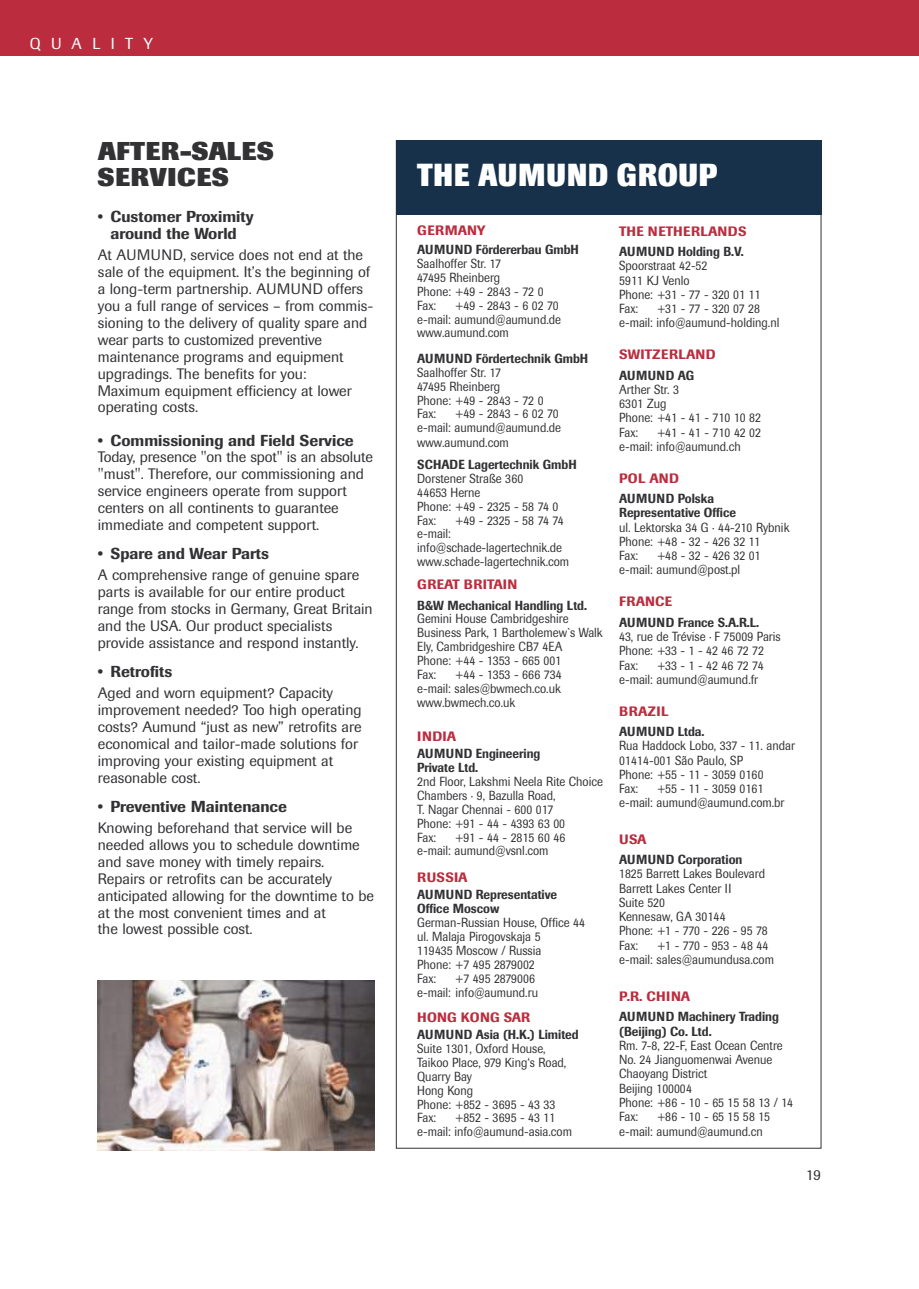
<style>
.page{position:relative;width:919px;height:1289px;background:#fff}
.page>*{position:absolute;margin:0;border:0;box-sizing:border-box;transform-origin:0 0}
.t1{font:800 31.5px "Imago";letter-spacing:.04em;color:#fff;scale:.85 1}
.t2{font:800 25.5px/25.5px "Imago";letter-spacing:.02em;color:#323235}
.t3{font:500 15.75px/17.2px "Imago";color:#323235;text-align:center}
.t4{font:15.75px "Imago";letter-spacing:.66em;color:#fff}
.t5{font:15px/16.8px "Imago";color:#323235}
.t6{font:500 13.5px "Imago";letter-spacing:.02em;color:#bb2d3e}
.t7{font:13.05px/13.8px "Imago";color:#323235;scale:.9 1}
.t8{font:500 13.05px/13.8px "Imago";color:#323235;scale:.9 1}
.t9{font:500 13.05px "Imago";letter-spacing:.02em;color:#323235;scale:.9 1}
.t10{font:500 13.05px "Imago";letter-spacing:.04em;color:#323235;scale:.9 1}
</style>
<div class="page">
<div style="left:0;top:0;width:17px;height:55px;background:#bb2d3e"></div>
<div style="left:9px;top:0;width:909px;height:55px;background:#bb2d3e"></div>
<img style="left:98px;top:980px;width:276px;height:170px">
<div style="left:396px;top:140px;width:425px;height:75px;background:#163149"></div>
<p class="t4" style="left:30px;top:38px;width:125px">QUALITY</p>
<h2 class="t2" style="left:98px;top:141px;width:177px">AFTER-SALES<br>SERVICES</h2>
<p class="t3" style="left:98px;top:209px;width:157px">• Customer Proximity around the World</p>
<p class="t5" style="left:98px;top:248px;width:277px">At AUMUND, service does not end at the sale of the equipment. It’s the beginning of a long-term partnership. AUMUND offers you a full range of services – from commis&shy;sioning to the delivery of quality spare and wear parts to customized preventive maintenance programs and equipment upgradings. The benefits for you:<br>Maxi mum equipment efficiency at lower operating costs.</p>
<p class="t3" style="left:98px;top:433px;width:257px">• Commissioning and Field Service</p>
<p class="t5" style="left:98px;top:450px;width:276px">Today, presence "on the spot" is an absolute "must". Therefore, our commissioning and service engineers operate from support centers on all continents to guarantee immediate and competent support.</p>
<p class="t3" style="left:98px;top:546px;width:173px">• Spare and Wear Parts</p>
<p class="t5" style="left:98px;top:568px;width:276px">A comprehensive range of genuine spare parts is available for our entire product range from stocks in Germany, Great Britain and the USA. Our product specialists provide assistance and respond instantly.</p>
<p class="t3" style="left:98px;top:664px;width:76px">• Retrofits</p>
<p class="t5" style="left:98px;top:686px;width:265px">Aged and worn equipment? Capacity improvement needed? Too high operating costs? Aumund “just as new” retrofits are economical and tailor-made solutions for improving your existing equipment at reasonable cost.</p>
<p class="t3" style="left:98px;top:799px;width:190px">• Preventive Maintenance</p>
<p class="t5" style="left:98px;top:821px;width:277px">Knowing beforehand that service will be needed allows you to schedule downtime and save money with timely repairs.<br>Repairs or retrofits can be accurately anticipated allowing for the downtime to be at the most convenient times and at<br>the lowest possible cost.</p>
<h1 class="t1" style="left:417px;top:163px;width:354px">THE AUMUND GROUP</h1>
<p class="t6" style="left:417px;top:226px;width:70px">GERMANY</p>
<p class="t8" style="left:417px;top:244px;width:181px">AUMUND Fördererbau GmbH</p>
<p class="t7" style="left:417px;top:258px;width:142px">Saalhoffer Str. 17<br>47495 Rheinberg<br>Phone: +49 - 2843 - 72 0<br>Fax:</p>
<p class="t7" style="left:417px;top:299px;width:161px;text-indent:38px">+49 - 2843 - 6 02 70 e-mail: aumund@aumund.de www.aumund.com</p>
<p class="t8" style="left:417px;top:353px;width:191px">AUMUND Fördertechnik GmbH</p>
<p class="t7" style="left:417px;top:366px;width:142px">Saalhoffer Str. 17<br>47495 Rheinberg<br>Phone: +49 - 2843 - 72 0<br>Fax:</p>
<p class="t7" style="left:417px;top:408px;width:161px;text-indent:38px">+49 - 2843 - 6 02 70 e-mail: aumund@aumund.de www.aumund.com</p>
<p class="t8" style="left:417px;top:459px;width:179px">SCHADE Lagertechnik GmbH</p>
<p class="t7" style="left:417px;top:473px;width:158px">Dorstener Straße 360<br>44653 Herne<br>Phone: +49 - 2325 - 58 74 0<br>Fax:</p>
<p class="t7" style="left:455px;top:514px;width:122px">+49 - 2325 - 58 74 74</p>
<p class="t7" style="left:417px;top:528px;width:170px">e-mail: info@schade-lagertechnik.de www.schade-lagertechnik.com</p>
<p class="t6" style="left:417px;top:579px;width:102px">GREAT BRITAIN</p>
<p class="t8" style="left:417px;top:599px;width:190px">B&amp;W Mechanical Handling Ltd.</p>
<p class="t7" style="left:417px;top:613px;width:208px">Gemini House Cambridgeshire<br>Business Park, 1 Bartholemew`s Walk<br>Ely, Cambridgeshire CB7 4EA<br>Phone: +44 - 1353 - 665 001<br>Fax:</p>
<p class="t7" style="left:417px;top:668px;width:162px;text-align:justify;text-indent:38px">+44 - 1353 - 666 734 e-mail: sales@bwmech.co.uk www.bwmech.co.uk</p>
<p class="t6" style="left:417px;top:731px;width:40px">INDIA</p>
<p class="t8" style="left:417px;top:748px;width:138px">AUMUND Engineering<br>Private Ltd.</p>
<p class="t7" style="left:417px;top:775px;width:208px">2nd Floor, Lakshmi Neela Rite Choice<br>Chambers · 9, Bazulla Road,<br>T. Nagar Chennai - 600 017<br>Phone: +91 - 44 - 4393 63 00<br>Fax:</p>
<p class="t7" style="left:417px;top:831px;width:166px;text-indent:38px">+91 - 44 - 2815 60 46 e-mail: aumund@vsnl.com</p>
<p class="t6" style="left:417px;top:872px;width:52px">RUSSIA</p>
<p class="t8" style="left:417px;top:889px;width:157px">AUMUND Representative<br>Office Moscow</p>
<p class="t7" style="left:417px;top:917px;width:188px">German-Russian House, Office 44 ul. Malaja Pirogovskaja 5<br>119435 Moscow / Russia<br>Phone: +7 495 2879002<br>Fax:</p>
<p class="t7" style="left:417px;top:972px;width:136px;text-align:right">+7 495 2879006<br>e-mail: info@aumund.ru</p>
<p class="t6" style="left:417px;top:1012px;width:114px">HONG KONG SAR</p>
<p class="t8" style="left:417px;top:1028px;width:181px">AUMUND Asia (H.K.) Limited</p>
<p class="t7" style="left:417px;top:1042px;width:167px">Suite 1301, Oxford House,<br>Taikoo Place, 979 King‘s Road,<br>Quarry Bay<br>Hong Kong<br>Phone: +852 - 3695 - 43 33<br>Fax:</p>
<p class="t7" style="left:417px;top:1112px;width:173px;text-indent:38px">+852 - 3695 - 43 11 e-mail: info@aumund-asia.com</p>
<p class="t6" style="left:619px;top:226px;width:129px">THE NETHERLANDS</p>
<p class="t8" style="left:619px;top:246px;width:140px">AUMUND Holding B.V.</p>
<p class="t7" style="left:619px;top:260px;width:158px;line-height:14.2px">Spoorstraat 42-52<br>5911 KJ Venlo<br>Phone: +31 - 77 - 320 01 11<br>Fax:</p>
<p class="t7" style="left:619px;top:303px;width:179px;line-height:14.2px;text-indent:38px">+31 - 77 - 320 07 28 e-mail: info@aumund-holding.nl</p>
<p class="t6" style="left:619px;top:349px;width:98px">SWITZERLAND</p>
<p class="t10" style="left:619px;top:370px;width:85px">AUMUND AG</p>
<p class="t7" style="left:619px;top:383px;width:159px;line-height:14.2px">Arther Str. 3<br>6301 Zug<br>Phone: +41 - 41 - 710 10 82<br>Fax:</p>
<p class="t7" style="left:619px;top:426px;width:159px;line-height:14.2px;text-indent:38px">+41 - 41 - 710 42 02 e-mail: info@aumund.ch</p>
<p class="t6" style="left:619px;top:473px;width:61px">POL AND</p>
<p class="t8" style="left:619px;top:493px;width:131px;line-height:14.2px">AUMUND Polska<br>Representative Office</p>
<p class="t7" style="left:619px;top:521px;width:191px;line-height:14.2px">ul. Lektorska 34 G · 44-210 Rybnik<br>Phone: +48 - 32 - 426 32 11<br>Fax:</p>
<p class="t7" style="left:619px;top:550px;width:159px;line-height:14.2px;text-indent:38px">+48 - 32 - 426 32 01 e-mail: aumund@post.pl</p>
<p class="t6" style="left:619px;top:596px;width:54px">FRANCE</p>
<p class="t8" style="left:619px;top:616px;width:157px">AUMUND France S.A.R.L.</p>
<p class="t7" style="left:619px;top:630px;width:181px;line-height:14.2px">43, rue de Trévise · F 75009 Paris<br>Phone: +33 - 1 - 42 46 72 72<br>Fax:</p>
<p class="t7" style="left:619px;top:659px;width:162px;line-height:14.2px;text-indent:38px">+33 - 1 - 42 46 72 74 e-mail: aumund@aumund.fr</p>
<p class="t6" style="left:619px;top:706px;width:51px">BRAZIL</p>
<p class="t9" style="left:619px;top:726px;width:96px">AUMUND Ltda.</p>
<p class="t7" style="left:619px;top:740px;width:197px;line-height:14.2px">Rua Haddock Lobo, 337 - 11. andar<br>01414-001 São Paulo, SP<br>Phone: +55 - 11 - 3059 0160<br>Fax:</p>
<p class="t7" style="left:619px;top:782px;width:185px;line-height:14.2px;text-indent:38px">+55 - 11 - 3059 0161 e-mail: aumund@aumund.com.br</p>
<p class="t6" style="left:619px;top:834px;width:29px">USA</p>
<p class="t8" style="left:619px;top:854px;width:138px">AUMUND Corporation</p>
<p class="t7" style="left:619px;top:868px;width:166px;line-height:14.2px">1825 Barrett Lakes Boulevard<br>Barrett Lakes Center II<br>Suite 520<br>Kennesaw, GA 30144<br>Phone: +1 - 770 - 226 - 95 78<br>Fax:</p>
<p class="t7" style="left:619px;top:939px;width:173px;line-height:14.2px;text-indent:38px">+1 - 770 - 953 - 48 44 e-mail: sales@aumundusa.com</p>
<p class="t6" style="left:619px;top:991px;width:72px">P.R. CHINA</p>
<p class="t8" style="left:619px;top:1011px;width:179px;line-height:14.2px">AUMUND Machinery Trading (Beijing) Co. Ltd.</p>
<p class="t7" style="left:619px;top:1039px;width:195px;line-height:14.2px">Rm. 7-8, 22-F, East Ocean Centre<br>No. 24 Jianguomenwai Avenue<br>Chaoyang District<br>Beijing 100004<br>Phone: +86 - 10 - 65 15 58 13 / 14<br>Fax:</p>
<p class="t7" style="left:619px;top:1110px;width:169px;line-height:14.2px;text-indent:38px">+86 - 10 - 65 15 58 15 e-mail: aumund@aumund.cn</p>
<p class="t5" style="left:806px;top:1168px;width:16px">19</p>
</div>
